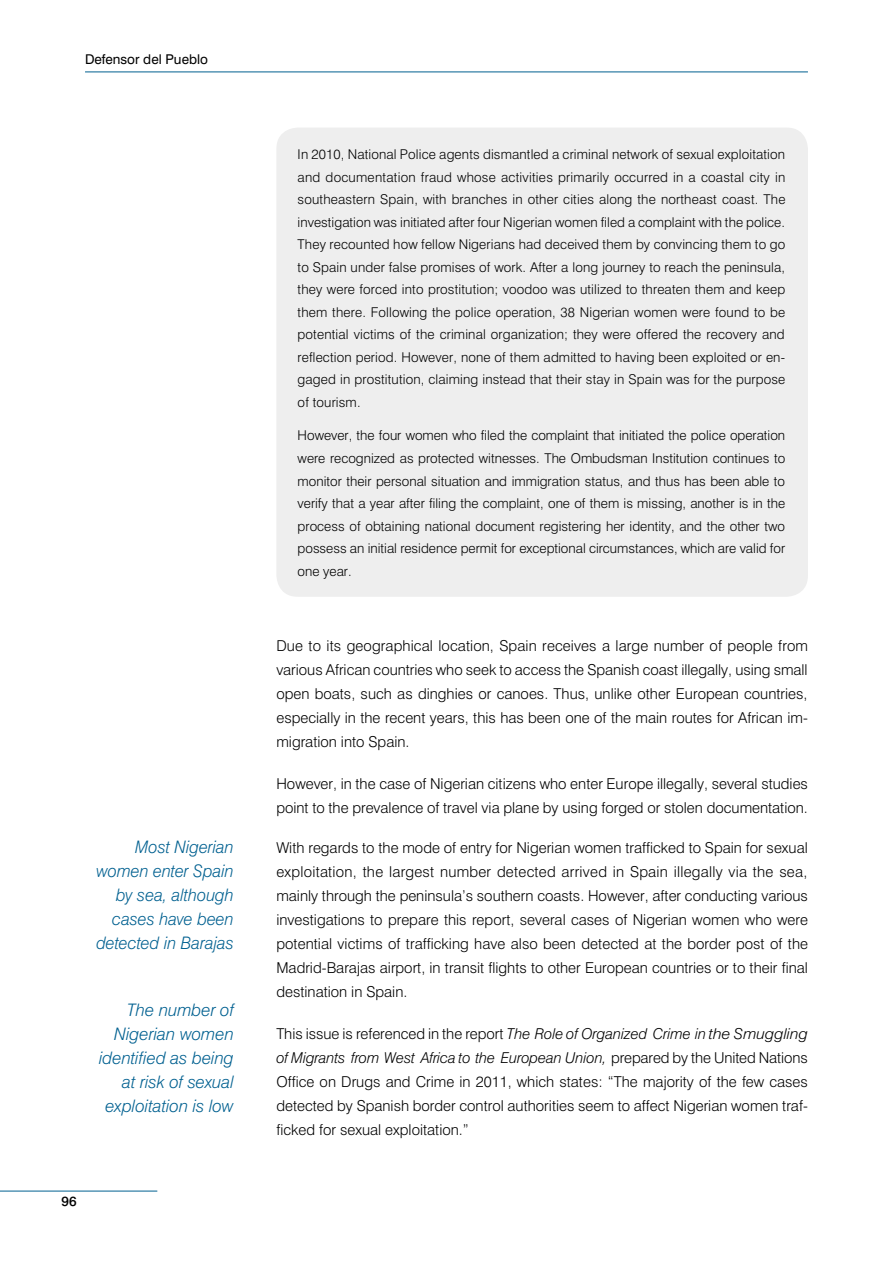
<style>
.page{position:relative;width:893px;height:1263px;background:#fff}
.page>*{position:absolute;margin:0;border:0;box-sizing:border-box;transform-origin:0 0}
.t1{font:italic 300 17.25px/24px "Swiss 721 BT";color:#006090;text-align:right}
.Texto{font:300 15px/24px "Swiss 721 BT";color:#000;text-align:justify}
.t2{font:300 13.5px/22.5px "Swiss 721 BT";letter-spacing:.005em;color:#000;text-align:justify}
.t3{font:13.5px "Swiss 721 BT";color:#000}
.t4{font:500 13.5px "Swiss 721 BT";color:#000}
.s1{font-style:italic}
</style>
<div class="page">
<hr style="left:85px;top:72px;width:723px;height:1px;background:#006090">
<hr style="left:0;top:1191px;width:157px;height:1px;background:#006090">
<div style="left:276px;top:128px;width:532px;height:469px;background:#eee;border-radius:21px"></div>
<p class="t3" style="left:85px;top:51px;width:124px">Defensor del Pueblo</p>
<p class="t1" style="left:96px;top:834px;width:139px">Most Nigerian women enter Spain by sea, although cases have been detected in Barajas</p>
<p class="t1" style="left:99px;top:997px;width:136px">The number of<br>Nigerian women identified as being at risk of sexual exploitation is low</p>
<p class="t4" style="left:61px;top:1193px;width:17px">96</p>
<p class="t2" style="left:298px;top:143px;width:489px">In 2010, National Police agents dismantled a criminal network of sexual exploitation and documentation fraud whose activities primarily occurred in a coastal city in southeastern Spain, with branches in other cities along the northeast coast. The investigation was initiated after four Nigerian women filed a complaint with the police.<br>They recounted how fellow Nigerians had deceived them by convincing them to go to Spain under false promises of work. After a long journey to reach the peninsula, they were forced into prostitution; voodoo was utilized to threaten them and keep them there. Following the police operation, 38 Nigerian women were found to be potential victims of the criminal organization; they were offered the recovery and reflection period. However, none of them admitted to having been exploited or en&shy;gaged in prostitution, claiming instead that their stay in Spain was for the purpose of tourism.</p>
<p class="t2" style="left:298px;top:424px;width:489px">However, the four women who filed the complaint that initiated the police operation were recognized as protected witnesses. The Ombudsman Institution continues to monitor their personal situation and immigration status, and thus has been able to verify that a year after filing the complaint, one of them is missing, another is in the process of obtaining national document registering her identity, and the other two possess an initial residence permit for exceptional circumstances, which are valid for one year.</p>
<p class="Texto" style="left:276px;top:633px;width:533px">Due to its geographical location, Spain receives a large number of people from various African countries who seek to access the Spanish coast illegally, using small open boats, such as dinghies or canoes. Thus, unlike other European countries, especially in the recent years, this has been one of the main routes for African im&shy;migration into Spain.</p>
<p class="Texto" style="left:276px;top:771px;width:533px">However, in the case of Nigerian citizens who enter Europe illegally, several studies point to the prevalence of travel via plane by using forged or stolen documentation.</p>
<p class="Texto" style="left:276px;top:836px;width:533px">With regards to the mode of entry for Nigerian women trafficked to Spain for sexual exploitation, the largest number detected arrived in Spain illegally via the sea, mainly through the peninsula’s southern coasts. However, after conducting various investigations to prepare this report, several cases of Nigerian women who were potential victims of trafficking have also been detected at the border post of the Madrid-Barajas airport, in transit flights to other European countries or to their final destination in Spain.</p>
<p class="Texto" style="left:276px;top:1022px;width:533px">This issue is referenced in the report <span class="s1">The Role of Organized Crime in the Smuggling of Migrants from West Africa to the European Union,</span> prepared by the United Nations Office on Drugs and Crime in 2011, which states: “The majority of the few cases detected by Spanish border control authorities seem to affect Nigerian women traf&shy;ficked for sexual exploitation.”</p>
</div>
